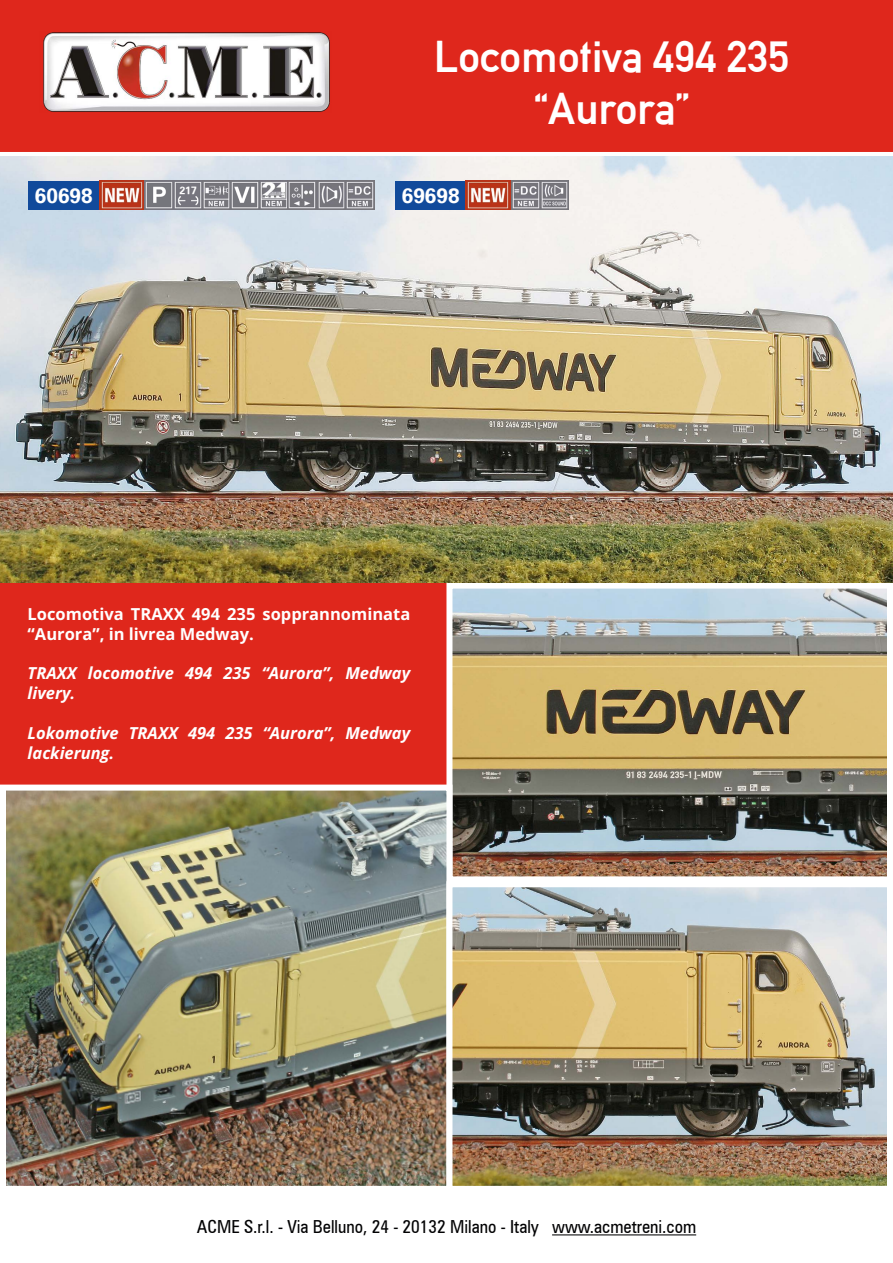
<style>
.page{position:relative;width:893px;height:1263px;background:#fff}
.page>*{position:absolute;margin:0;border:0;box-sizing:border-box;transform-origin:0 0}
.t1{font:43.5px/52.2px "Alte DIN1451 Mittelschriftgepraegt";color:#fff;text-align:center}
.t2{font:21px "Zurich Bold BT";color:#fff}
.t3{font:condensed 18px "Zurich BT";color:#020203}
.t4{font:italic 700 16.5px/19.8px "Open Sans";color:#fff}
.t5{font:700 16.5px/19.8px "Open Sans";color:#fff}
.t6{font:10.5px "Zurich Bold BT";color:#fff}
</style>
<div class="page">
<div style="left:0;top:444px;width:893px;height:727px;background:#df271c"></div>
<hr style="left:552px;top:1234px;width:144px;height:1px;background:#020203">
<img style="left:446px;top:583px;width:447px;height:295px">
<img style="left:0;top:781px;width:455px;height:405px">
<img style="left:443px;top:878px;width:450px;height:308px">
<div style="left:0;top:0;width:893px;height:247px;background:#df271c"></div>
<img style="left:43px;top:32px;width:287px;height:80px">
<hr style="left:0;top:152px;width:893px;height:4px;background:#fefefe">
<img style="left:0;top:156px;width:893px;height:427px">
<div style="left:395px;top:181px;width:71px;height:28px;background:#114a9b"></div>
<img style="left:466px;top:181px;width:103px;height:28px">
<div style="left:28px;top:181px;width:71px;height:28px;background:#114a9b"></div>
<img style="left:99px;top:181px;width:275px;height:28px">
<h1 class="t1" style="left:434px;top:30px;width:357px">Locomotiva 494 235 “Aurora”</h1>
<p class="t6" style="left:179px;top:184px;width:19px">217</p>
<p class="t2" style="left:35px;top:183px;width:60px">60698</p>
<p class="t2" style="left:402px;top:183px;width:60px">69698</p>
<p class="t5" style="left:28px;top:604px;width:384px">Locomotiva TRAXX 494 235 sopprannominata “Aurora”, in livrea Medway.</p>
<p class="t4" style="left:28px;top:663px;width:384px">TRAXX locomotive 494 235 “Aurora”, Medway livery.</p>
<p class="t4" style="left:28px;top:723px;width:384px">Lokomotive TRAXX 494 235 “Aurora”, Medway lackierung.</p>
<p class="t3" style="left:197px;top:1216px;width:501px">ACME S.r.l. - Via Belluno, 24 - 20132 Milano - Italy www.acmetreni.com</p>
</div>
